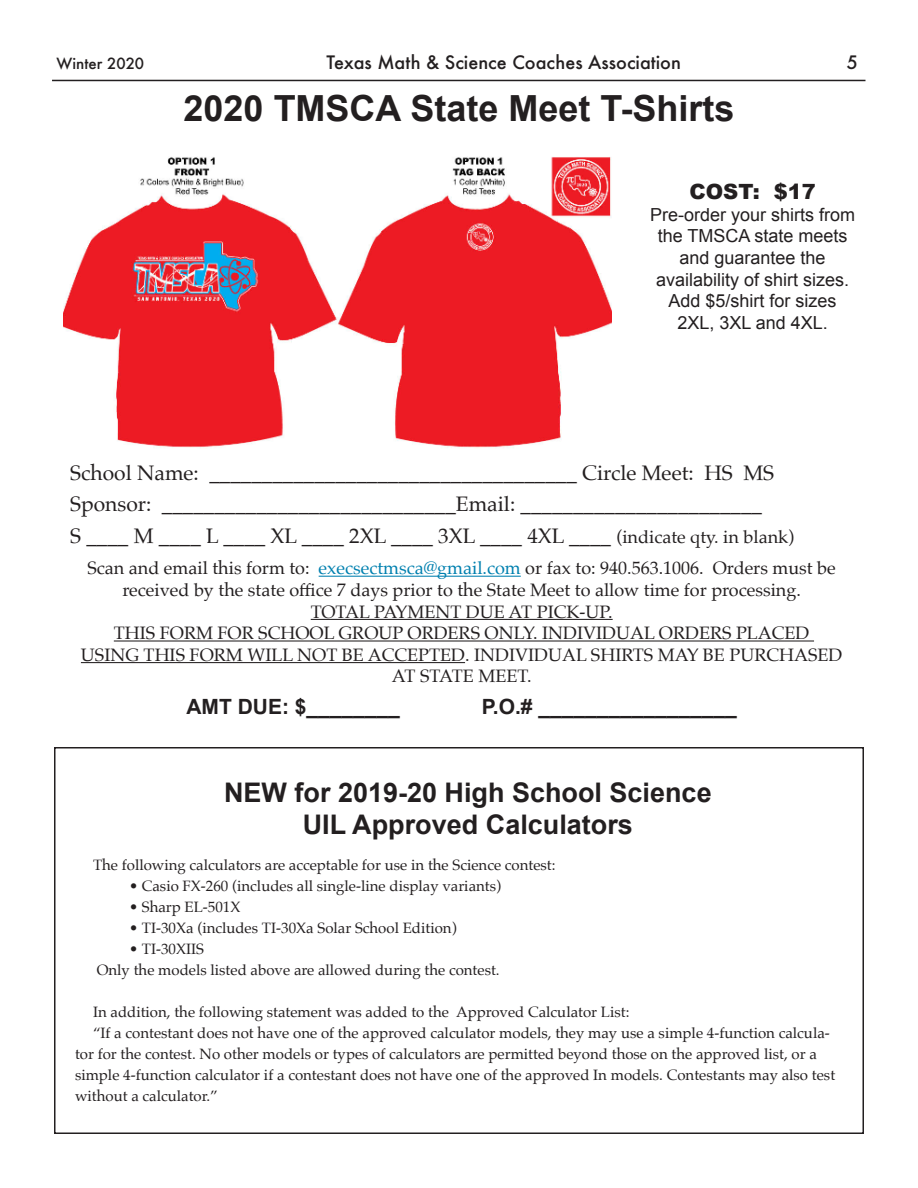
<style>
.page{position:relative;width:918px;height:1188px;background:#fff}
.page>*{position:absolute;margin:0;border:0;box-sizing:border-box;transform-origin:0 0}
.t1{font:700 36px "Arial";color:#231f20}
.t2{font:700 27px "Arial";color:#231f20}
.t3{font:21px "Palatino";color:#231f20}
.t4{font:700 21px "Arial";color:#231f20}
.t5{font:900 21px "Arial";color:#231f20}
.t6{font:18px/21.6px "Palatino";color:#231f20;text-align:center}
.t7{font:18px/21.6px "Arial";color:#231f20;text-align:center}
.t8{font:500 18px "Futura";color:#231f20}
.t9{font:15px/21px "Palatino";color:#231f20}
.t10{font:500 15px "Futura";color:#231f20}
.s1{font-size:18px}
.s2{color:#0080af}
</style>
<div class="page">
<hr style="left:52px;top:80px;width:814px;height:1px;background:#231f20">
<hr style="left:319px;top:576px;width:202px;height:1px;background:#0080af">
<hr style="left:311px;top:619px;width:302px;height:1px;background:#231f20">
<hr style="left:114px;top:640px;width:700px;height:2px;background:#231f20">
<hr style="left:81px;top:662px;width:384px;height:1px;background:#231f20">
<img style="left:64px;top:157px;width:548px;height:291px">
<div style="left:54px;top:747px;width:810px;height:387px;border:2px solid #231f20"></div>
<p class="t10" style="left:56px;top:53px;width:89px">Winter 2020</p>
<p class="t8" style="left:326px;top:50px;width:356px">Texas Math &amp; Science Coaches Association</p>
<p class="t8" style="left:847px;top:50px;width:13px">5</p>
<p class="t1" style="left:184px;top:84px;width:552px">2020 TMSCA State Meet T-Shirts</p>
<p class="t5" style="left:689px;top:176px;width:128px">COST: $17</p>
<p class="t7" style="left:650px;top:204px;width:207px">Pre-order your shirts from the TMSCA state meets and guarantee the</p>
<p class="t7" style="left:656px;top:269px;width:195px">availability of shirt sizes.<br>Add $5/shirt for sizes<br>2XL, 3XL and 4XL.</p>
<p class="t3" style="left:70px;top:455px;width:706px">School Name: ___________________________________ Circle Meet: HS MS</p>
<p class="t3" style="left:70px;top:487px;width:693px">Sponsor: ____________________________Email: _______________________</p>
<p class="t3" style="left:70px;top:518px;width:725px">S ____ M ____ L ____ XL ____ 2XL ____ 3XL ____ 4XL ____ <span class="s1">(indicate qty. in blank)</span></p>
<p class="t6" style="left:88px;top:557px;width:750px">Scan and email this form to: <span class="s2">execsectmsca@gmail.com</span> or fax to: 940.563.1006. Orders must be received by the state office 7 days prior to the State Meet to allow time for processing.</p>
<p class="t6" style="left:311px;top:601px;width:303px">TOTAL PAYMENT DUE AT PICK-UP.</p>
<p class="t6" style="left:114px;top:622px;width:697px">THIS FORM FOR SCHOOL GROUP ORDERS ONLY. INDIVIDUAL ORDERS PLACED</p>
<p class="t6" style="left:81px;top:644px;width:763px">USING THIS FORM WILL NOT BE ACCEPTED. INDIVIDUAL SHIRTS MAY BE PURCHASED<br>AT STATE MEET.</p>
<p class="t4" style="left:186px;top:692px;width:215px">AMT DUE: $________</p>
<p class="t4" style="left:482px;top:692px;width:257px">P.O.# _________________</p>
<p class="t2" style="left:224px;top:774px;width:489px">NEW for 2019-20 High School Science</p>
<p class="t2" style="left:303px;top:807px;width:332px">UIL Approved Calculators</p>
<p class="t9" style="left:93px;top:855px;width:464px">The following calculators are acceptable for use in the Science contest:</p>
<p class="t9" style="left:129px;top:876px;width:374px">• Casio FX-260 (includes all single-line display variants)</p>
<p class="t9" style="left:129px;top:897px;width:113px">• Sharp EL-501X</p>
<p class="t9" style="left:129px;top:918px;width:329px">• TI-30Xa (includes TI-30Xa Solar School Edition)</p>
<p class="t9" style="left:129px;top:939px;width:77px">• TI-30XIIS</p>
<p class="t9" style="left:97px;top:960px;width:404px">Only the models listed above are allowed during the contest.</p>
<p class="t9" style="left:93px;top:1002px;width:538px">In addition, the following statement was added to the Approved Calculator List:</p>
<p class="t9" style="left:75px;top:1023px;width:762px;text-indent:18px">“If a contestant does not have one of the approved calculator models, they may use a simple 4-function calcula&shy;tor for the contest. No other models or types of calculators are permitted beyond those on the approved list, or a simple 4-function calculator if a contestant does not have one of the approved In models. Contestants may also test without a calculator.”</p>
</div>
